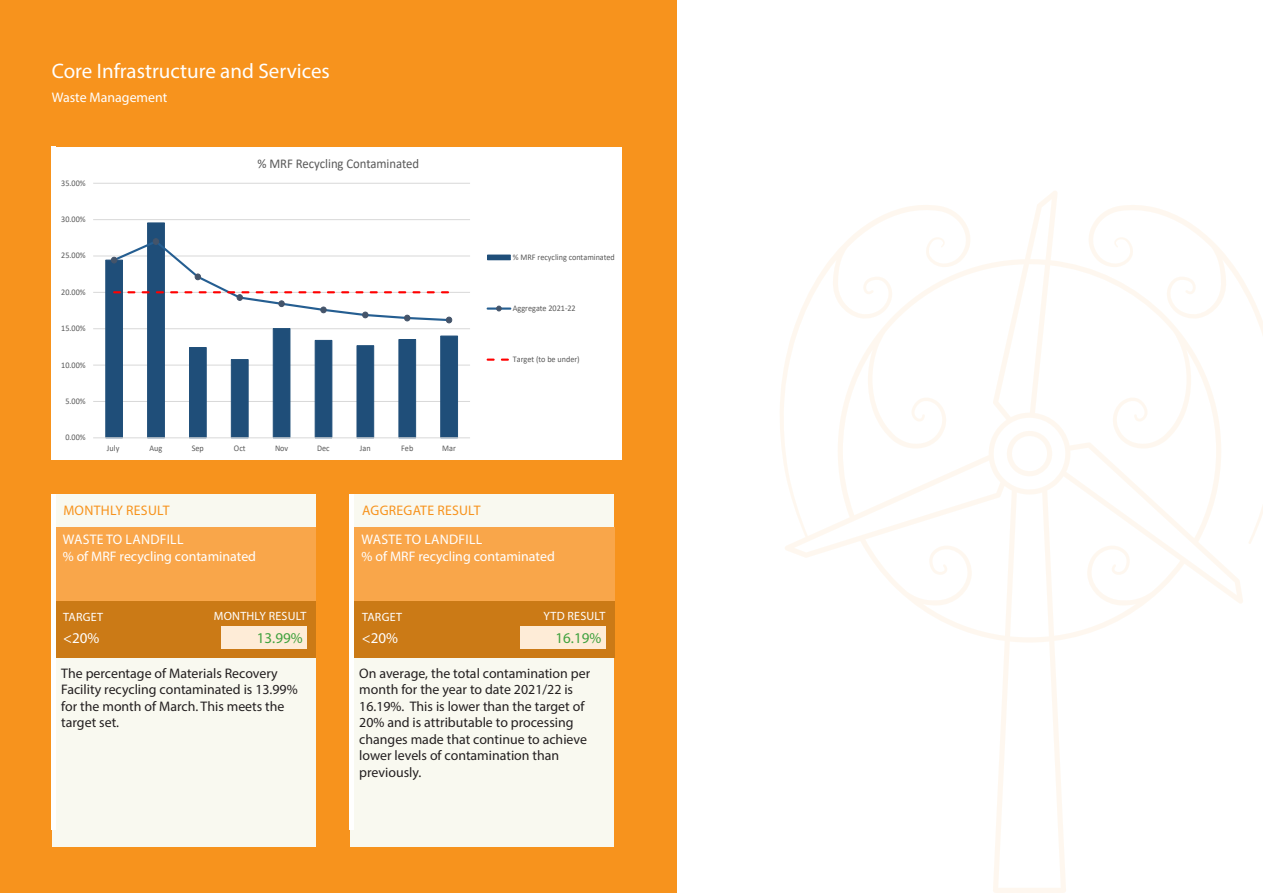
<style>
.page{position:relative;width:1263px;height:893px;background:#fff}
.page>*{position:absolute;margin:0;border:0;box-sizing:border-box;transform-origin:0 0}
.Heading_White{font:21px "Myriad Pro";color:#fff}
.Box_Editable_10_Righ{font:15px "Myriad Pro";color:#40a13e}
.t1{font:15px "Myriad Pro";color:#fff}
.Body_Black{font:13.8px/16.5px "Myriad Pro";color:#231f20}
.Box_Subheading{font:13.8px "Myriad Pro";color:#fff}
.Box_Heading{font:13.8px "Myriad Pro";letter-spacing:.02em;color:#fff}
.Box_Heading-2{font:13.8px "Myriad Pro";letter-spacing:.02em;color:#f7931d}
.Subheading_White{font:13.8px "Myriad Pro";color:#fff}
.t2{font:13.35px "Calibri";letter-spacing:-.005em;color:#595959;scale:.95 1}
.Box_Result{font:12px "Myriad Pro";letter-spacing:.02em;color:#fff}
.Box_Target{font:12px "Myriad Pro";letter-spacing:.02em;color:#fff}
.t3{font:8.55px "Calibri";color:#595959;scale:.95 1}
</style>
<div class="page">
<div style="left:0;top:0;width:677px;height:893px;background:#f7931d"></div>
<div style="left:55px;top:148px;width:566px;height:312px;background:#fff"></div>
<hr style="left:93px;top:401px;width:377px;height:1px;background:#d9d9d9">
<hr style="left:93px;top:365px;width:377px;height:1px;background:#d9d9d9">
<hr style="left:93px;top:328px;width:377px;height:1px;background:#d9d9d9">
<hr style="left:93px;top:292px;width:377px;height:1px;background:#d9d9d9">
<hr style="left:93px;top:256px;width:377px;height:1px;background:#d9d9d9">
<hr style="left:93px;top:219px;width:377px;height:1px;background:#d9d9d9">
<hr style="left:93px;top:183px;width:377px;height:1px;background:#d9d9d9">
<svg style="left:105px;top:222px;width:353px;height:215px"></svg>
<hr style="left:93px;top:437px;width:377px;height:1px;background:#d9d9d9">
<div style="left:153px;top:238px;width:6px;height:7px;border:1px solid #44546a;border-radius:50%"></div>
<svg style="left:111px;top:239px;width:341px;height:84px"></svg>
<div style="left:487px;top:255px;width:23px;height:5px;background:#1f4e79"></div>
<hr style="left:488px;top:308px;width:22px;height:2px;background:#255e91">
<svg style="left:496px;top:306px;width:6px;height:5px"></svg>
<svg style="left:488px;top:359px;width:21px;height:2px"></svg>
<svg style="left:780px;top:191px;width:463px;height:702px"></svg>
<svg style="left:1005px;top:429px;width:47px;height:47px"></svg>
<svg style="left:1088px;top:204px;width:175px;height:340px"></svg>
<div style="left:52px;top:494px;width:264px;height:352px;background:#f9f9f0"></div>
<div style="left:350px;top:494px;width:264px;height:352px;background:#f9f9f0"></div>
<div style="left:51px;top:527px;width:265px;height:75px;background:#f9a64a"></div>
<div style="left:51px;top:602px;width:265px;height:56px;background:#cb7a16"></div>
<hr style="left:51px;top:494px;width:4px;height:335px;background:#fff">
<div style="left:222px;top:626px;width:85px;height:23px;background:#feecd7"></div>
<div style="left:350px;top:527px;width:264px;height:75px;background:#f9a64a"></div>
<div style="left:350px;top:602px;width:264px;height:56px;background:#cb7a16"></div>
<hr style="left:350px;top:494px;width:4px;height:335px;background:#fff">
<div style="left:520px;top:626px;width:86px;height:23px;background:#feecd7"></div>
<hr style="left:51px;top:146px;width:4px;height:314px;background:#fff">
<p class="Heading_White" style="left:52px;top:58px;width:280px">Core Infrastructure and Services</p>
<p class="Subheading_White" style="left:52px;top:89px;width:117px">Waste Management</p>
<p class="t3" style="left:61px;top:177px;width:27px">35.00%</p>
<p class="t3" style="left:61px;top:213px;width:27px">30.00%</p>
<p class="t3" style="left:61px;top:250px;width:27px">25.00%</p>
<p class="t3" style="left:61px;top:286px;width:27px">20.00%</p>
<p class="t3" style="left:61px;top:322px;width:27px">15.00%</p>
<p class="t3" style="left:61px;top:359px;width:27px">10.00%</p>
<p class="t3" style="left:65px;top:395px;width:23px">5.00%</p>
<p class="t3" style="left:65px;top:431px;width:23px">0.00%</p>
<p class="t2" style="left:257px;top:154px;width:172px">% MRF Recycling Contaminated</p>
<p class="t3" style="left:107px;top:443px;width:15px">July</p>
<p class="t3" style="left:150px;top:443px;width:15px">Aug</p>
<p class="t3" style="left:192px;top:443px;width:14px">Sep</p>
<p class="t3" style="left:234px;top:443px;width:14px">Oct</p>
<p class="t3" style="left:275px;top:443px;width:15px">Nov</p>
<p class="t3" style="left:317px;top:443px;width:15px">Dec</p>
<p class="t3" style="left:360px;top:443px;width:13px">Jan</p>
<p class="t3" style="left:401px;top:443px;width:14px">Feb</p>
<p class="t3" style="left:442px;top:443px;width:16px">Mar</p>
<p class="Box_Heading-2" style="left:63px;top:502px;width:108px">MONTHLY RESULT</p>
<p class="Box_Heading-2" style="left:362px;top:502px;width:120px">AGGREGATE RESULT</p>
<p class="t3" style="left:513px;top:251px;width:109px">% MRF recycling contaminated</p>
<p class="t3" style="left:513px;top:302px;width:68px">Aggregate 2021-22</p>
<p class="t3" style="left:513px;top:353px;width:72px">Target (to be under)</p>
<p class="Box_Heading" style="left:63px;top:531px;width:122px">WASTE TO LANDFILL</p>
<p class="Box_Subheading" style="left:63px;top:548px;width:195px">% of MRF recycling contaminated</p>
<p class="Box_Heading" style="left:362px;top:531px;width:122px">WASTE TO LANDFILL</p>
<p class="Box_Subheading" style="left:361px;top:548px;width:195px">% of MRF recycling contaminated</p>
<p class="Box_Target" style="left:63px;top:609px;width:41px">TARGET</p>
<p class="t1" style="left:63px;top:629px;width:38px">&lt;20%</p>
<p class="Box_Result" style="left:214px;top:609px;width:94px">MONTHLY RESULT</p>
<p class="Box_Result" style="left:543px;top:609px;width:63px">YTD RESULT</p>
<p class="Box_Target" style="left:362px;top:609px;width:41px">TARGET</p>
<p class="t1" style="left:362px;top:629px;width:38px">&lt;20%</p>
<p class="Box_Editable_10_Righ" style="left:257px;top:629px;width:47px">13.99%</p>
<p class="Box_Editable_10_Righ" style="left:556px;top:629px;width:47px">16.19%</p>
<p class="Body_Black" style="left:61px;top:665px;width:238px">The percentage of Materials Recovery<br>Facility recycling contaminated is 13.99% for the month of March. This meets the target set.</p>
<p class="Body_Black" style="left:359px;top:665px;width:232px">On average, the total contamination per month for the year to date 2021/22 is 16.19%. This is lower than the target of 20% and is attributable to processing changes made that continue to achieve lower levels of contamination than previously.</p>
</div>
